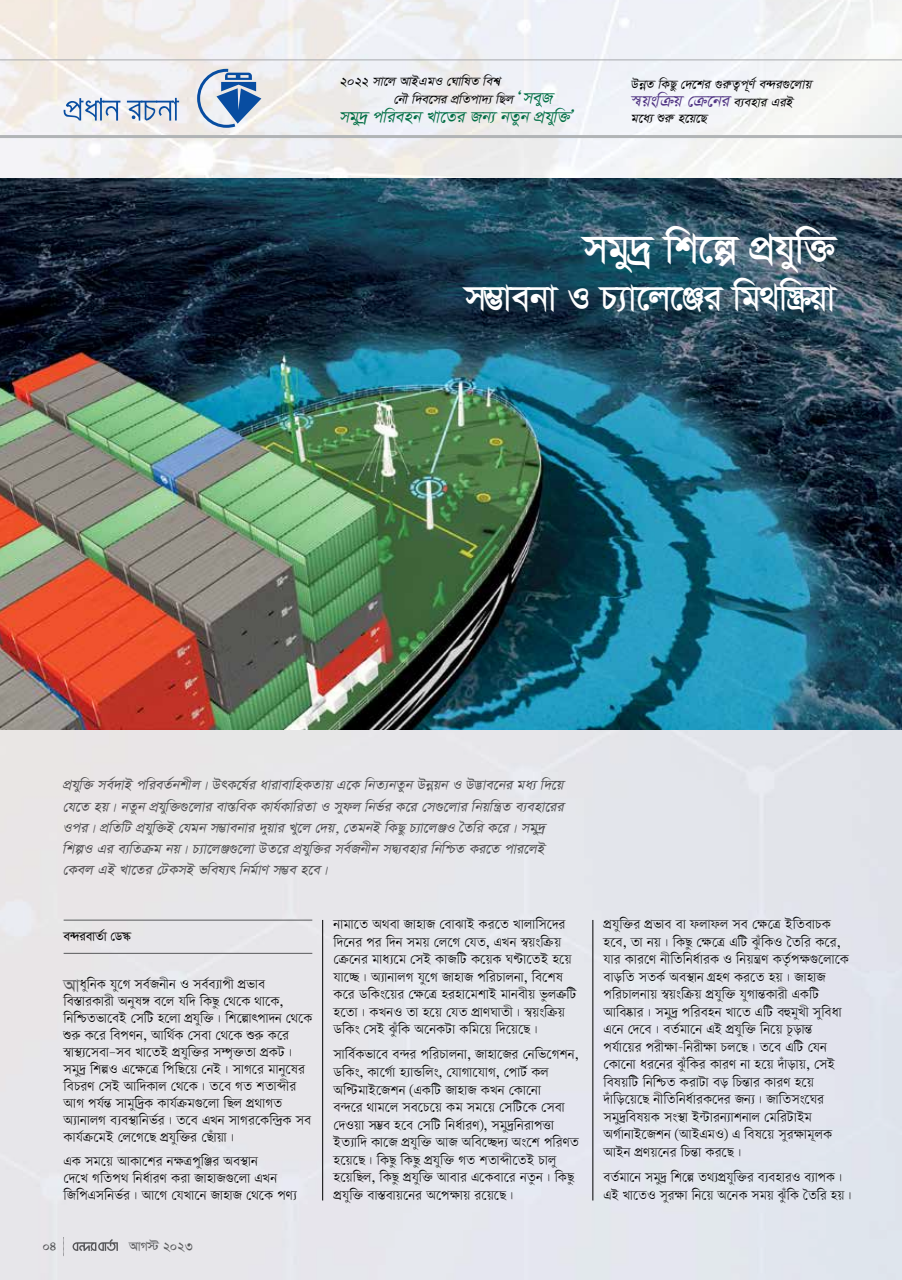
<style>
.page{position:relative;width:902px;height:1280px;background:#fff}
.page>*{position:absolute;margin:0;border:0;box-sizing:border-box;transform-origin:0 0}
.t1{font:700 48px "Sutonny MJ";color:#fff}
.t2{font:700 42px "Sutonny MJ";color:#fff}
.t3{font:italic 19.5px "Sutonny MJ";color:#006e45}
.t4{font:italic 19.5px "Sutonny MJ";color:#513584}
.t5{font:italic 16.5px/21px "Sutonny MJ";color:#4d4d4f}
.t6{font:15.75px/17.5px "Sutonny MJ";color:#000}
.t7{font:italic 15px/18px "Sutonny MJ";color:#000}
.t8{font:15px "Sutonny MJ";color:#000}
.t9{font:15px "Sutonny MJ";color:#58595b}
.s1{font-size:19.5px;color:#006e45}
.s2{font-size:15px;color:#000}
.s3{font-size:21px;color:#58595b}
</style>
<div class="page">
<img style="left:0;top:0;width:902px;height:1280px">
<hr style="left:0;top:60px;width:902px;height:1px;background:#a7a9ac">
<hr style="left:0;top:135px;width:902px;height:3px;background:#b1b4b6">
<svg style="left:73px;top:1239px;width:45px;height:12px"></svg>
<svg style="left:63px;top:1237px;width:1px;height:19px"></svg>
<img style="left:0;top:179px;width:902px;height:550px">
<hr style="left:322px;top:920px;width:1px;height:280px;background:#000">
<hr style="left:592px;top:920px;width:1px;height:280px;background:#000">
<svg style="left:63px;top:98px;width:57px;height:23px"></svg>
<svg style="left:127px;top:98px;width:52px;height:23px"></svg>
<svg style="left:196px;top:67px;width:65px;height:62px"></svg>
<hr style="left:64px;top:920px;width:248px;height:1px;background:#58595b">
<hr style="left:64px;top:953px;width:248px;height:1px;background:#58595b">
<p class="t7" style="left:394px;top:73px;width:163px;text-indent:-54px">2022 MV‡J AVBGGI †NVWLZ WEK^<br>†BŠ W`E‡MI CÖWZCV`¨ WQJ <span class="s1">ÔMEYR</span></p>
<p class="t3" style="left:340px;top:106px;width:236px">MGY`ªCWIENB LV‡ZI RB¨ BZZB CÖHYW³Õ</p>
<p class="t7" style="left:631px;top:76px;width:182px">DBŒZ WKQZ†`‡KI ¸IÆZ¡C~Y© E›`I¸‡JVQ</p>
<p class="t4" style="left:631px;top:90px;width:163px">¯^QSWΜQ †Μ‡BI <span class="s2">E¨ENVI GIB</span></p>
<p class="t7" style="left:631px;top:110px;width:77px">G‡A¨ ÏIÆ N‡Q‡Q</p>
<h1 class="t1" style="left:584px;top:223px;width:253px">MGY`ªWK‡Í CÖHYW³</h1>
<h2 class="t2" style="left:465px;top:274px;width:371px">M¤¢VEBV I P¨V‡J‡ÄI WG_W¯ŒQV</h2>
<p class="t5" style="left:64px;top:775px;width:502px">CÖHYW³ ME©`VB CWIEZ©BKXJ| DRK‡L©I AVIVEVWNKZVQ G‡K WBZ¨BZZB DBŒQB I D™¢VE‡BI GA¨ W`‡Q †H‡Z NQ| BZZB CÖHYW³¸‡JVI EV¯ÍWEK KVH©KVWIZV I MYDJ WBF©I K‡I †M¸‡JVI WBQWŠ¿Z E¨ENV‡II ICI| CÖWZWU CÖHYW³B †HGB M¤¢VEBVI `YQVI LY‡J †`Q, †ZGBB WKQZP¨V‡JÄI ˆZWI K‡I| MGY`ª WKÍI GI E¨WZΜG BQ| P¨V‡JÄ¸‡JV DZ‡I CÖHYW³I ME©RBXB MØ¨ENVI WBWÐZ KI‡Z CVI‡JB †KEJ GB LV‡ZI †UKMB FWEL¨R WBG©VY M¤¢E N‡E|</p>
<p class="t8" style="left:64px;top:928px;width:69px">E›`IEVZ©V †W¯‹</p>
<p class="t6" style="left:64px;top:976px;width:250px;line-height:17px"><span class="s3">AV</span>AYWBK HY‡M ME©RBXB I ME©E¨VCX CÖFVE WE¯ÍVIKVIX ABYL½ E‡J HW` WKQZ †_‡K _V‡K, WBWÐZFV‡EB †MWU N‡JV CÖHYW³| WK‡ÍVRCV`B †_‡K ÏIÆ K‡I WECYB, AVW_©K †MEV †_‡K ÏIÆ K‡I ¯^V¯’¨‡MEVÑME LV‡ZB CÖHYW³I M¤Ú„³ZV CÖKU| MGY`ª WKÍI G‡Ÿ‡Î WCWQ‡Q †BB| MVM‡I GVBY‡LI WEPIY †MB AVW`KVJ †_‡K| Z‡E MZ KZVÃXI AVM CH©ŠÍMVGYW`ªK KVH©ΜG¸‡JV WQJ CÖ_VMZ A¨VBVJM E¨E¯’VWBF©I| Z‡E GLB MVMI‡KW›`ªK ME KVH©Μ‡GB †J‡M‡Q CÖHYW³I †QUVQV|</p>
<p class="t6" style="left:64px;top:1153px;width:235px;line-height:17.1px">GK MG‡Q AVKV‡KI BŸÎCYWÄI AE¯’VB<br>†`‡L MWZC_ WBA©VIY KIV RVNVR¸‡JV GLB<br>WRWCGMWBF©I| AV‡M †HLV‡B RVNVR †_‡K CY¨</p>
<p class="t9" style="left:43px;top:1238px;width:15px">04</p>
<p class="t9" style="left:129px;top:1238px;width:65px">AVM÷ 2023</p>
<p class="t6" style="left:334px;top:916px;width:245px">BVGV‡Z A_EV RVNVR †EVSVB KI‡Z LVJVWM‡`I W`‡BI CI W`B MGQ †J‡M †HZ, GLB ¯^QSWΜQ †Μ‡BI GVA¨‡G †MB KVRWU K‡QK NÈV‡ZB N‡Q HV‡”Q| A¨VBVJM HY‡M RVNVR CWIPVJBV, WE‡KL K‡I WWKS‡QI †Ÿ‡Î NINV‡GKVB GVBEXQ FZJÎÆWU N‡ZV| KLBI ZV N‡Q †HZ CÖVYNVZX| ¯^QSWΜQ WWKS †MB SZUWK A‡BKUV KWG‡Q W`‡Q‡Q|</p>
<p class="t6" style="left:334px;top:1046px;width:247px">MVWE©KFV‡E E›`I CWIPVJBV, RVNV‡RI †BWF‡MKB, WWKS, KV‡M©V N¨VÛWJS, †HVMV‡HVM, †CVU© KJ AWÞGVB‡RKB (GKWU RVNVR KLB †KV‡BV<br>E›`‡I _VG‡J ME‡P‡Q KG MG‡Q †MWU‡K †MEV †`IQV M¤¢E N‡E †MWU WBA©VIY), MGY`ªWBIVCËV BZ¨VW` KV‡R CÖHYW³ AVR AWE‡”Q`¨ AS‡K CWIYZ N‡Q‡Q| WKQZ WKQZ CÖHYW³ MZ KZVÃX‡ZB PVJY N‡QWQJ, WKQZ CÖHYW³ AVEVI G‡KEV‡I BZZB| WKQZ CÖHYW³ EV¯ÍEVQ‡BI A‡CŸVQ I‡Q‡Q|</p>
<p class="t6" style="left:603px;top:916px;width:247px">CÖHYW³I CÖFVE EV DJVDJ ME †Ÿ‡Î BWZEVPK N‡E, ZV BQ| WKQZ †Ÿ‡Î GWU SZUWKI ˆZWI K‡I, HVI KVI‡Y BXWZWBA©VIK I WBQŠ¿Y KZ…©CŸ¸‡JV‡K EVOWZ MZK© AE¯’VB MÖNY KI‡Z NQ| RVNVR CWIPVJBVQ ¯^QSWΜQ CÖHYW³ HYMVŠÍKVIX GKWU AVWE®‹VI| MGY`ª CWIENB LV‡Z GWU EÛGYLX MYWEAV G‡B †`‡E| EZ©GV‡B GB CÖHYW³ WB‡Q P‚OVŠÍ CH©V‡QI CIXŸV-WBIXŸV PJ‡Q| Z‡E GWU †HB †KV‡BV AI‡BI SZUWKI KVIY BV N‡Q `UVOVQ, †MB WELQWU WBWÐZ KIVUV EO WPŠÍVI KVIY N‡Q `UVWO‡Q‡Q BXWZWBA©VIK‡`I RB¨| RVWZMS‡NI MGY`ªWELQK MS¯’V B›UVIB¨VKBVJ †GWIUVBG AM©VBVB‡RKB (AVBGGI) G WEL‡Q MYIŸVG~JK AVBB CÖYQ‡BI WPŠÍV KI‡Q|</p>
<p class="t6" style="left:603px;top:1169px;width:250px">EZ©GV‡B MGY`ª WK‡Í Z_¨CÖHYW³I E¨ENVII E¨VCK|<br>GB LV‡ZI MYIŸV WB‡Q A‡BK MGQ SZUWK ˆZWI NQ|</p>
</div>
